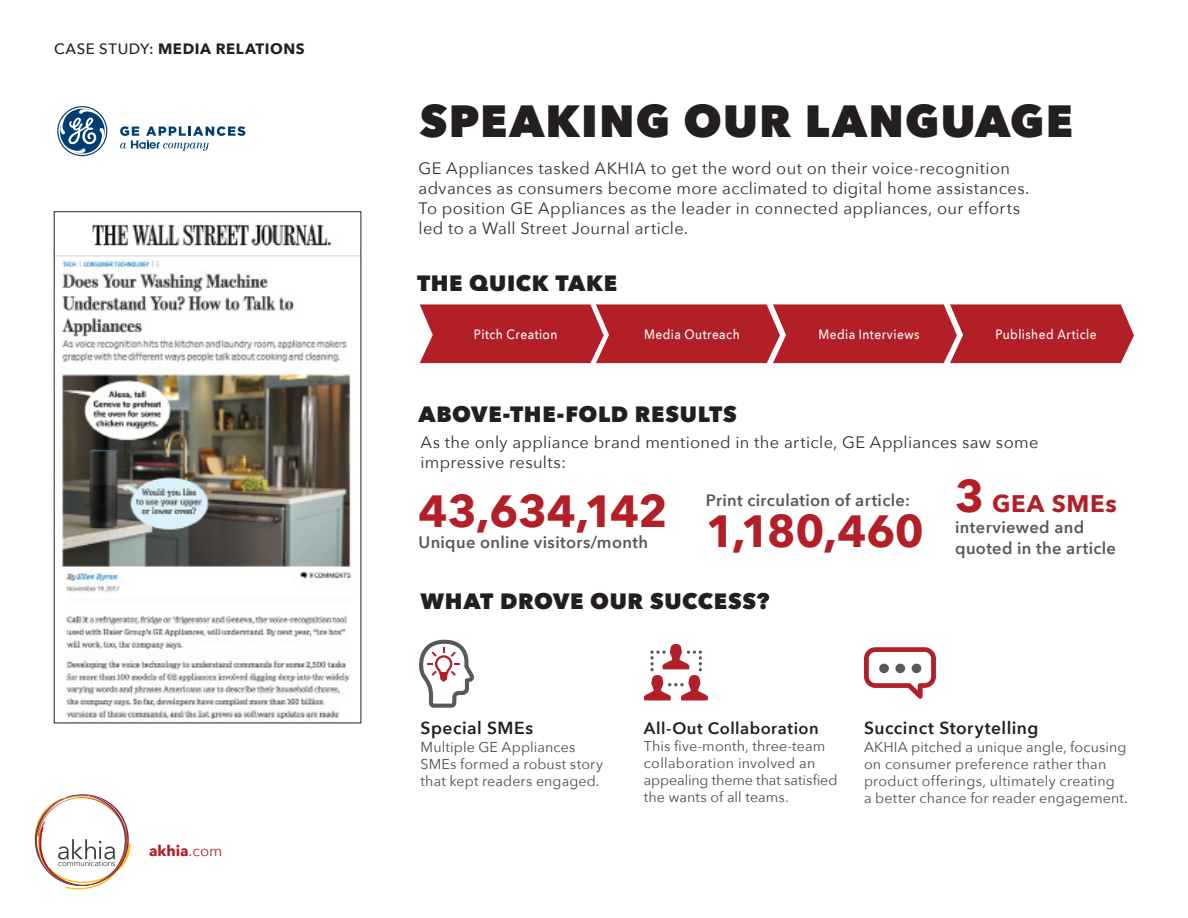
<style>
.page{position:relative;width:1188px;height:918px;background:#fff}
.page>*{position:absolute;margin:0;border:0;box-sizing:border-box;transform-origin:0 0}
.headlines{font:800 45px "Avenir Next";letter-spacing:.03em;color:#231f20}
.Big_Numbers{font:700 45px "Avenir Next";letter-spacing:-.01em;color:#b21f27}
.Big_Numbers-2{font:700 24px "Avenir Next";letter-spacing:.03em;color:#b21f27}
.Subhead{font:800 22.2px "Avenir Next";letter-spacing:.03em;color:#231f20}
.CopySub{font:600 17.4px "Avenir Next";letter-spacing:.025em;color:#231f20}
.Intro_Copy{font:16.5px/19.8px "Avenir Next";letter-spacing:.02em;color:#312f30}
.Statistic_Copy{font:600 16.5px/21px "Avenir Next";letter-spacing:.02em;color:#57585a}
.t1{font:600 16.5px "Avenir Next";letter-spacing:.03em;color:#231f20}
.t2{font:700 15px "Avenir Next";letter-spacing:.035em;color:#231f20}
.t3{font:700 15px "Avenir Next";color:#b21f27}
.Copy{font:14.25px/17.1px "Avenir Next";letter-spacing:.01em;color:#4b4c4d}
.QuickTake{font:500 13.5px "Avenir Next";letter-spacing:.04em;color:#fff;scale:.89 1}
.s1{font-weight:500}
.s2{font-weight:400}
.s3{font-size:45px}
</style>
<div class="page">
<svg style="left:35px;top:794px;width:96px;height:95px"></svg>
<div style="left:420px;top:304px;width:714px;height:59px;background:#b21f27"></div>
<svg style="left:57px;top:106px;width:189px;height:51px"></svg>
<img style="left:56px;top:223px;width:303px;height:498px">
<svg style="left:419px;top:639px;width:55px;height:69px"></svg>
<svg style="left:644px;top:644px;width:64px;height:56px"></svg>
<svg style="left:864px;top:647px;width:72px;height:52px"></svg>
<p class="t2" style="left:54px;top:40px;width:252px"><span class="s1">CASE STUDY:</span> MEDIA RELATIONS</p>
<p class="t3" style="left:149px;top:842px;width:75px">akhia<span class="s2">.com</span></p>
<p class="headlines" style="left:420px;top:93px;width:655px">SPEAKING OUR LANGUAGE</p>
<p class="Intro_Copy" style="left:419px;top:159px;width:612px">GE Appliances tasked AKHIA to get the word out on their voice-recognition advances as consumers become more acclimated to digital home assistances.<br>To position GE Appliances as the leader in connected appliances, our efforts led to a Wall Street Journal article.</p>
<p class="Subhead" style="left:417px;top:269px;width:201px">THE QUICK TAKE</p>
<p class="QuickTake" style="left:474px;top:326px;width:95px">Pitch Creation</p>
<p class="QuickTake" style="left:644px;top:326px;width:109px">Media Outreach</p>
<p class="QuickTake" style="left:818px;top:326px;width:115px">Media Interviews</p>
<p class="QuickTake" style="left:995px;top:326px;width:115px">Published Article</p>
<p class="Subhead" style="left:419px;top:400px;width:320px">ABOVE-THE-FOLD RESULTS</p>
<p class="Intro_Copy" style="left:421px;top:433px;width:619px">As the only appliance brand mentioned in the article, GE Appliances saw some impressive results:</p>
<p class="Big_Numbers" style="left:419px;top:484px;width:251px">43,634,142</p>
<p class="Statistic_Copy" style="left:419px;top:532px;width:231px">Unique online visitors/month</p>
<p class="Statistic_Copy" style="left:706px;top:490px;width:206px">Print circulation of article:</p>
<p class="Big_Numbers" style="left:706px;top:503px;width:219px">1,180,460</p>
<p class="Subhead" style="left:421px;top:587px;width:350px">WHAT DROVE OUR SUCCESS?</p>
<p class="Big_Numbers-2" style="left:955px;top:489px;width:163px"><span class="s3">3</span> GEA SMEs</p>
<p class="Statistic_Copy" style="left:955px;top:517px;width:162px">interviewed and quoted in the article</p>
<p class="CopySub" style="left:421px;top:718px;width:114px">Special SMEs</p>
<p class="Copy" style="left:421px;top:738px;width:184px">Multiple GE Appliances<br>SMEs formed a robust story that kept readers engaged.</p>
<p class="t1" style="left:644px;top:718px;width:176px">All-Out Collaboration</p>
<p class="Copy" style="left:644px;top:737px;width:195px">This five-month, three-team collaboration involved an appealing theme that satisfied the wants of all teams.</p>
<p class="CopySub" style="left:864px;top:718px;width:176px">Succinct Storytelling</p>
<p class="Copy" style="left:864px;top:738px;width:266px">AKHIA pitched a unique angle, focusing on consumer preference rather than product offerings, ultimately creating<br>a better chance for reader engagement.</p>
</div>
